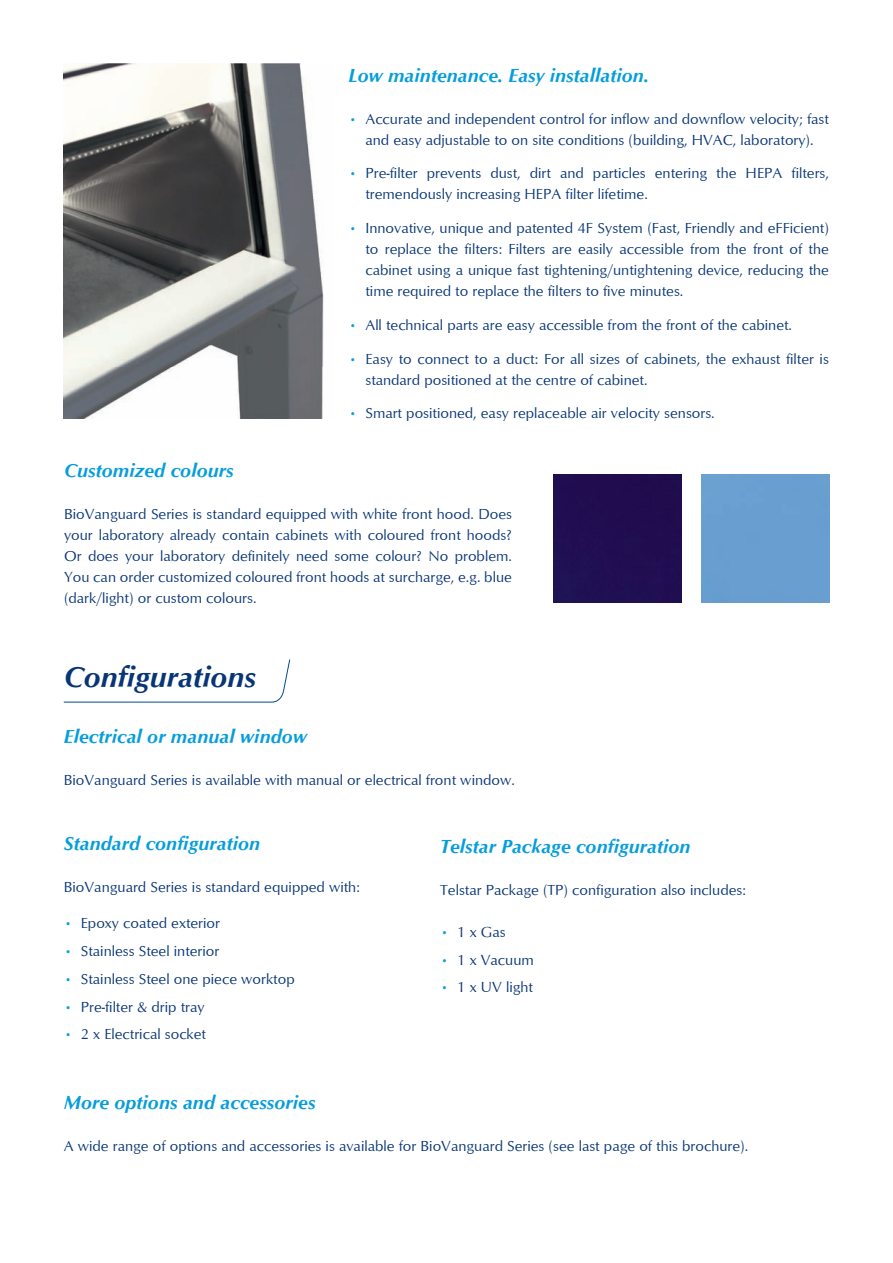
<style>
.page{position:relative;width:893px;height:1263px;background:#fff}
.page>*{position:absolute;margin:0;border:0;box-sizing:border-box;transform-origin:0 0}
.t1{font:italic 700 30px "Optimum";letter-spacing:-.005em;color:#083575}
.t2{font:italic 700 19.5px "Optimum";color:#069ddc}
.t3{font:15px/21px "Optimum";color:#083575;text-align:justify}
.s1{color:#069ddc}
</style>
<div class="page">
<div style="left:554px;top:475px;width:127px;height:127px;background:#200e51"></div>
<div style="left:702px;top:475px;width:127px;height:127px;background:#699fd0"></div>
<img style="left:64px;top:64px;width:260px;height:354px">
<svg style="left:63px;top:659px;width:228px;height:44px"></svg>
<h2 class="t2" style="left:348px;top:64px;width:302px">Low maintenance. Easy installation.</h2>
<p class="t3" style="left:348px;top:108px;width:482px;text-align:center"><span class="s1">•</span> Accurate and independent control for inflow and downflow velocity; fast and easy adjustable to on site conditions (building, HVAC, laboratory).</p>
<p class="t3" style="left:365px;top:162px;width:465px;text-indent:-17px"><span class="s1">•</span> Pre-filter prevents dust, dirt and particles entering the HEPA filters, tremendously increasing HEPA filter lifetime.</p>
<p class="t3" style="left:365px;top:217px;width:465px;text-indent:-17px"><span class="s1">•</span> Innovative, unique and patented 4F System (Fast, Friendly and eFFicient) to replace the filters: Filters are easily accessible from the front of the cabinet using a unique fast tightening/untightening device, reducing the time required to replace the filters to five minutes.</p>
<p class="t3" style="left:348px;top:314px;width:445px"><span class="s1">•</span> All technical parts are easy accessible from the front of the cabinet.</p>
<p class="t3" style="left:365px;top:348px;width:465px;text-indent:-17px"><span class="s1">•</span> Easy to connect to a duct: For all sizes of cabinets, the exhaust filter is standard positioned at the centre of cabinet.</p>
<p class="t3" style="left:348px;top:402px;width:368px"><span class="s1">•</span> Smart positioned, easy replaceable air velocity sensors.</p>
<h2 class="t2" style="left:64px;top:459px;width:171px">Customized colours</h2>
<p class="t3" style="left:64px;top:503px;width:449px">BioVanguard Series is standard equipped with white front hood. Does your laboratory already contain cabinets with coloured front hoods?<br>Or does your laboratory definitely need some colour? No problem.<br>You can order customized coloured front hoods at surcharge, e.g. blue (dark/light) or custom colours.</p>
<h1 class="t1" style="left:64px;top:660px;width:194px">Configurations</h1>
<h2 class="t2" style="left:64px;top:725px;width:245px">Electrical or manual window</h2>
<p class="t3" style="left:64px;top:769px;width:453px">BioVanguard Series is available with manual or electrical front window.</p>
<h2 class="t2" style="left:64px;top:832px;width:198px">Standard configuration</h2>
<p class="t3" style="left:64px;top:876px;width:298px">BioVanguard Series is standard equipped with:</p>
<p class="t3" style="left:64px;top:912px;width:158px"><span class="s1">•</span> Epoxy coated exterior</p>
<p class="t3" style="left:64px;top:940px;width:157px"><span class="s1">•</span> Stainless Steel interior</p>
<p class="t3" style="left:64px;top:968px;width:232px"><span class="s1">•</span> Stainless Steel one piece worktop</p>
<p class="t3" style="left:64px;top:996px;width:142px"><span class="s1">•</span> Pre-filter &amp; drip tray</p>
<p class="t3" style="left:64px;top:1023px;width:144px"><span class="s1">•</span> 2 x Electrical socket</p>
<h2 class="t2" style="left:440px;top:835px;width:252px">Telstar Package configuration</h2>
<p class="t3" style="left:440px;top:879px;width:307px">Telstar Package (TP) configuration also includes:</p>
<p class="t3" style="left:440px;top:921px;width:67px"><span class="s1">•</span> 1 x Gas</p>
<p class="t3" style="left:440px;top:948px;width:95px"><span class="s1">•</span> 1 x Vacuum</p>
<p class="t3" style="left:440px;top:976px;width:94px"><span class="s1">•</span> 1 x UV light</p>
<h2 class="t2" style="left:64px;top:1091px;width:253px">More options and accessories</h2>
<p class="t3" style="left:64px;top:1135px;width:686px">A wide range of options and accessories is available for BioVanguard Series (see last page of this brochure).</p>
</div>
